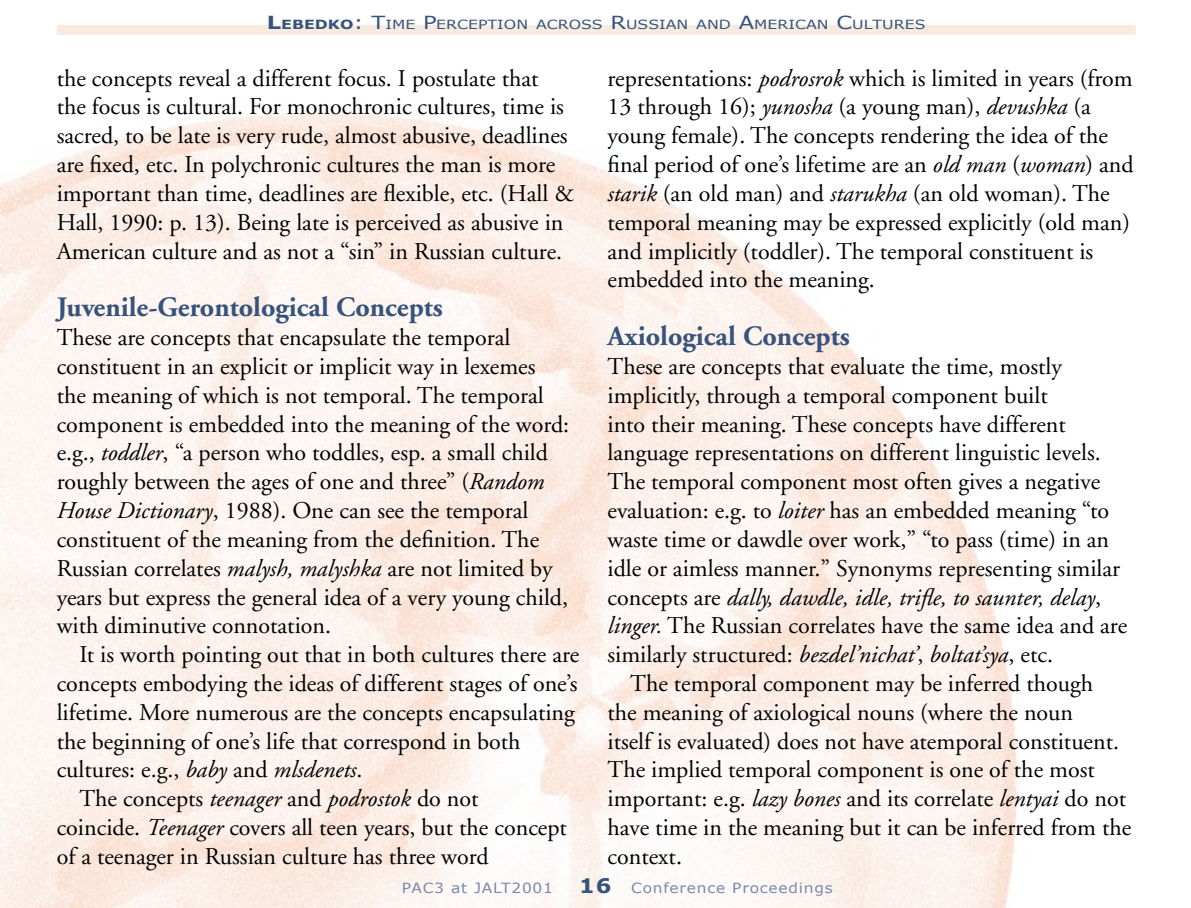
<style>
.page{position:relative;width:1191px;height:908px;background:#fff}
.page>*{position:absolute;margin:0;border:0;box-sizing:border-box;transform-origin:0 0}
.Subtitle{font:700 28px "Adobe Garamond";color:#37527b}
.Main_Text{font:24px/28.8px "Adobe Garamond";color:#000}
.Main_Text_Indent{font:24px/28.8px "Adobe Garamond";color:#000}
.t1{font:14px "Verdana";letter-spacing:.05em;color:#7988aa;scale:1.1 1}
.t2{font:12.6px "Verdana";color:#37527b;scale:1.25 1}
.s1{font-weight:700;font-size:18px}
.s2{font-weight:700}
.s3{font-size:18px}
.s4{font-style:italic}
.s5{font-weight:700;font-size:20px;color:#37527b}
</style>
<div class="page">
<div style="left:57px;top:25px;width:1078px;height:10px;background:#f6eae1"></div>
<p class="t2" style="left:267px;top:17px;width:528px"><span class="s1">L</span><span class="s2">EBEDKO</span><span class="s3">: T</span>IME <span class="s3">P</span>ERCEPTION ACROSS <span class="s3">R</span>USSIAN AND <span class="s3">A</span>MERICAN <span class="s3">C</span>ULTURES</p>
<p class="Main_Text" style="left:57px;top:64px;width:519px">the concepts reveal a different focus. I postulate that<br>the focus is cultural. For monochronic cultures, time is sacred, to be late is very rude, almost abusive, deadlines are fixed, etc. In polychronic cultures the man is more important than time, deadlines are flexible, etc. (Hall &amp; Hall, 1990: p. 13). Being late is perceived as abusive in American culture and as not a “sin” in Russian culture.</p>
<p class="Subtitle" style="left:57px;top:292px;width:388px">Juvenile-Gerontological Concepts</p>
<p class="Main_Text" style="left:57px;top:323px;width:514px">These are concepts that encapsulate the temporal constituent in an explicit or implicit way in lexemes the meaning of which is not temporal. The temporal component is embedded into the meaning of the word: e.g., <span class="s4">toddler</span>, “a person who toddles, esp. a small child roughly between the ages of one and three” (<span class="s4">Random House Dictionary</span>, 1988). One can see the temporal constituent of the meaning from the definition. The Russian correlates <span class="s4">malysh, malyshka</span> are not limited by years but express the general idea of a very young child, with diminutive connotation.</p>
<p class="Main_Text_Indent" style="left:57px;top:640px;width:524px;text-indent:23px">It is worth pointing out that in both cultures there are concepts embodying the ideas of different stages of one’s lifetime. More numerous are the concepts encapsulating the beginning of one’s life that correspond in both cultures: e.g., <span class="s4">baby</span> and <span class="s4">mlsdenets</span>.</p>
<p class="Main_Text_Indent" style="left:57px;top:784px;width:512px;text-indent:23px">The concepts <span class="s4">teenager</span> and <span class="s4">podrostok</span> do not coincide. <span class="s4">Teenager</span> covers all teen years, but the concept of a teenager in Russian culture has three word</p>
<p class="Main_Text_Indent" style="left:607px;top:64px;width:528px">representations: <span class="s4">podrosrok</span> which is limited in years (from 13 through 16); <span class="s4">yunosha</span> (a young man), <span class="s4">devushka</span> (a young female). The concepts rendering the idea of the final period of one’s lifetime are an <span class="s4">old man</span> (<span class="s4">woman</span>) and <span class="s4">starik</span> (an old man) and <span class="s4">starukha</span> (an old woman). The temporal meaning may be expressed explicitly (old man) and implicitly (toddler). The temporal constituent is embedded into the meaning.</p>
<p class="Subtitle" style="left:607px;top:321px;width:244px">Axiological Concepts</p>
<p class="Main_Text" style="left:607px;top:352px;width:521px">These are concepts that evaluate the time, mostly implicitly, through a temporal component built<br>into their meaning. These concepts have different language representations on different linguistic levels.<br>The temporal component most often gives a negative evaluation: e.g. to <span class="s4">loiter</span> has an embedded meaning “to waste time or dawdle over work,” “to pass (time) in an idle or aimless manner.” Synonyms representing similar concepts are <span class="s4">dally, dawdle, idle, trifle, to saunter, delay</span>, <span class="s4">linger.</span> The Russian correlates have the same idea and are similarly structured: <span class="s4">bezdel’nichat’</span>, <span class="s4">boltat’sya</span>, etc.</p>
<p class="Main_Text_Indent" style="left:607px;top:669px;width:525px;text-indent:23px">The temporal component may be inferred though<br>the meaning of axiological nouns (where the noun<br>itself is evaluated) does not have atemporal constituent.<br>The implied temporal component is one of the most important: e.g. <span class="s4">lazy bones</span> and its correlate <span class="s4">lentyai</span> do not have time in the meaning but it can be inferred from the context.</p>
<p class="t1" style="left:402px;top:878px;width:139px">PAC3 at JALT2001</p>
<p class="t1" style="left:579px;top:878px;width:232px"><span class="s5">16</span> Conference Proceedings</p>
</div>
